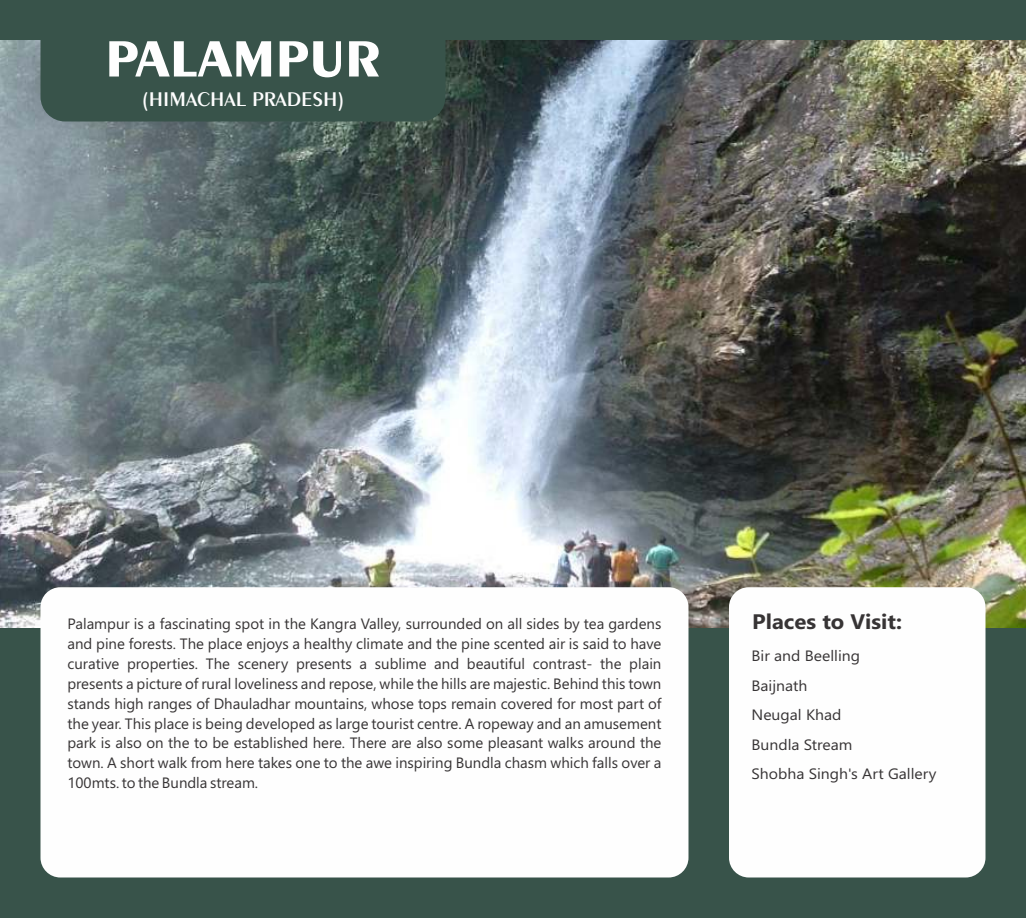
<style>
.page{position:relative;width:1026px;height:918px;background:#38534a}
.page>*{position:absolute;margin:0;border:0;box-sizing:border-box;transform-origin:0 0}
.t1{font:700 54px "Exotic 350 BT";color:#fefefe}
.t2{font:600 21px "Exotic 350 BT";color:#fefefe}
.t3{font:700 21px "Segoe UI";color:#373435;scale:1.05 1}
.t4{font:15px/20px "Segoe UI";color:#373435;text-align:justify}
.t5{font:15px/29.4px "Segoe UI";color:#373435;scale:1.05 1}
</style>
<div class="page">
<img style="left:0;top:40px;width:1026px;height:588px">
<div style="left:40px;top:587px;width:648px;height:291px;background:#fefefe;border-radius:20px"></div>
<div style="left:729px;top:587px;width:257px;height:291px;background:#fefefe;border-radius:20px"></div>
<svg style="left:40px;top:40px;width:406px;height:82px"></svg>
<h1 class="t1" style="left:105px;top:35px;width:277px">PALAMPUR</h1>
<h2 class="t2" style="left:141px;top:90px;width:206px">(HIMACHAL PRADESH)</h2>
<p class="t4" style="left:67px;top:615px;width:596px">Palampur is a fascinating spot in the Kangra Valley, surrounded on all sides by tea gardens and pine forests. The place enjoys a healthy climate and the pine scented air is said to have curative properties. The scenery presents a sublime and beautiful contrast- the plain presents a picture of rural loveliness and repose, while the hills are majestic. Behind this town stands high ranges of Dhauladhar mountains, whose tops remain covered for most part of the year. This place is being developed as large tourist centre. A ropeway and an amusement park is also on the to be established here. There are also some pleasant walks around the town. A short walk from here takes one to the awe inspiring Bundla chasm which falls over a 100mts. to the Bundla stream.</p>
<h2 class="t3" style="left:752px;top:613px;width:144px">Places to Visit:</h2>
<p class="t5" style="left:752px;top:643px;width:178px">Bir and Beelling<br>Baijnath<br>Neugal Khad<br>Bundla Stream<br>Shobha Singh's Art Gallery</p>
</div>
